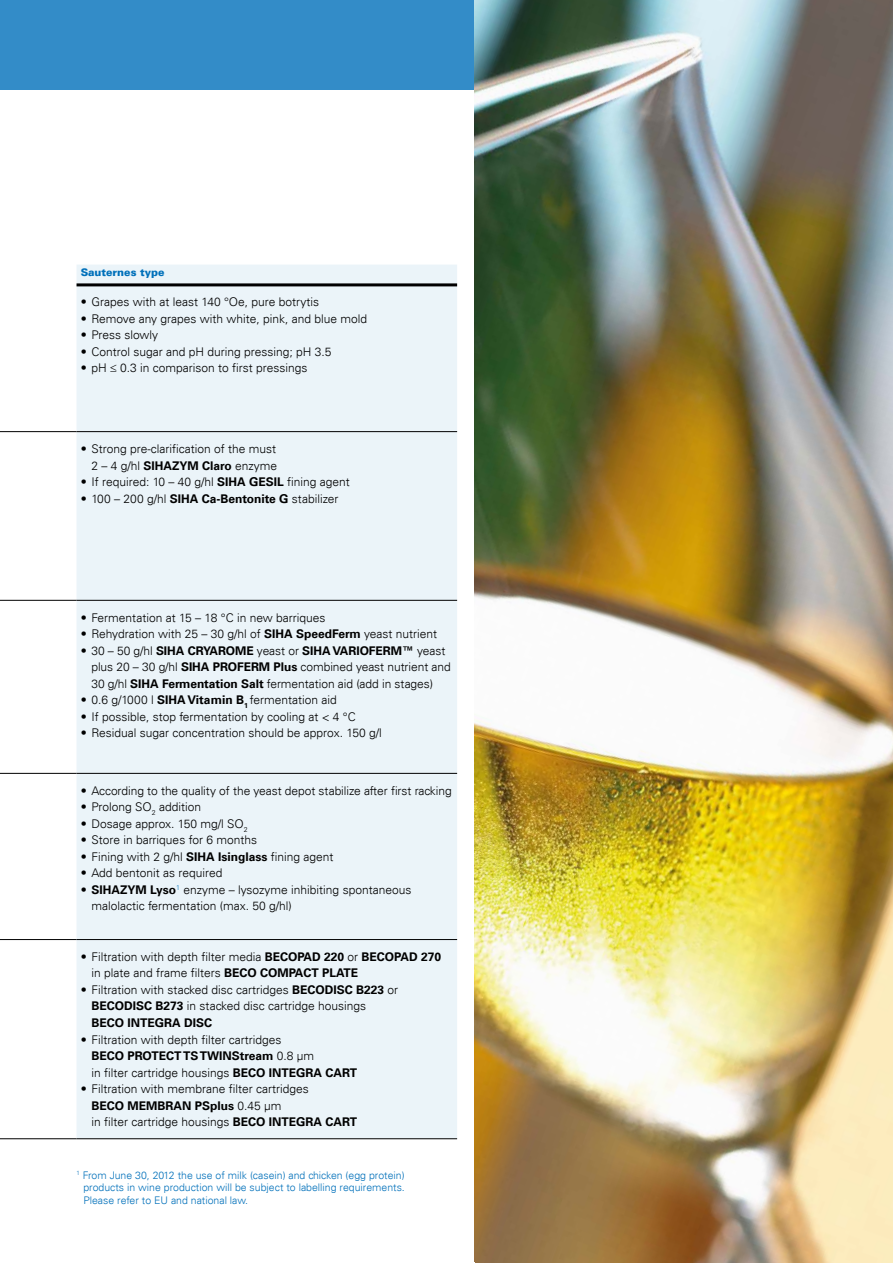
<style>
.page{position:relative;width:893px;height:1263px;background:#fff}
.page>*{position:absolute;margin:0;border:0;box-sizing:border-box;transform-origin:0 0}
.t1{font:300 12px/16.5px "Univers LT";color:#000}
.t2{font:300 10.5px/12.6px "Univers LT";color:#0070ba;text-align:justify}
.t3{font:900 10.5px "Univers LT";color:#0070ba}
.s1{font-weight:700}
</style>
<div class="page">
<div style="left:0;top:0;width:893px;height:89px;background:#338cc8"></div>
<div style="left:77px;top:265px;width:380px;height:873px;background:#ebf4f9"></div>
<hr style="left:77px;top:283px;width:380px;height:3px;background:#000">
<hr style="left:0;top:431px;width:77px;height:1px;background:#000">
<hr style="left:77px;top:431px;width:380px;height:1px;background:#000">
<hr style="left:0;top:600px;width:77px;height:1px;background:#000">
<hr style="left:0;top:773px;width:77px;height:1px;background:#000">
<hr style="left:0;top:939px;width:77px;height:1px;background:#000">
<hr style="left:77px;top:939px;width:380px;height:1px;background:#000">
<hr style="left:0;top:1138px;width:77px;height:1px;background:#000">
<hr style="left:77px;top:1138px;width:380px;height:1px;background:#000">
<hr style="left:77px;top:600px;width:380px;height:1px;background:#000">
<hr style="left:77px;top:773px;width:380px;height:1px;background:#000">
<img style="left:474px;top:0;width:419px;height:1263px">
<p class="t3" style="left:81px;top:266px;width:85px">Sauternes type</p>
<p class="t1" style="left:81px;top:294px;width:240px">• Grapes with at least 140 °Oe, pure botrytis</p>
<p class="t1" style="left:81px;top:310px;width:288px">• Remove any grapes with white, pink, and blue mold</p>
<p class="t1" style="left:81px;top:327px;width:79px">• Press slowly</p>
<p class="t1" style="left:81px;top:343px;width:252px">• Control sugar and pH during pressing; pH 3.5</p>
<p class="t1" style="left:81px;top:360px;width:228px">• pH ≤ 0.3 in comparison to first pressings</p>
<p class="t1" style="left:81px;top:440px;width:198px;text-align:right">• Strong pre-clarification of the must<br>2 – 4 g/hl <span class="s1">SIHAZYM Claro</span> enzyme</p>
<p class="t1" style="left:81px;top:473px;width:271px">• If required: 10 – 40 g/hl <span class="s1">SIHA GESIL</span> fining agent</p>
<p class="t1" style="left:81px;top:490px;width:259px">• 100 – 200 g/hl <span class="s1">SIHA Ca-Bentonite G</span> stabilizer</p>
<p class="t1" style="left:81px;top:609px;width:246px">• Fermentation at 15 – 18 °C in new barriques</p>
<p class="t1" style="left:81px;top:626px;width:358px">• Rehydration with 25 – 30 g/hl of <span class="s1">SIHA SpeedFerm</span> yeast nutrient</p>
<p class="t1" style="left:91px;top:642px;width:361px;text-indent:-11px">• 30 – 50 g/hl <span class="s1">SIHA CRYAROME</span> yeast or <span class="s1">SIHA VARIOFERM™</span> yeast plus 20 – 30 g/hl <span class="s1">SIHA PROFERM Plus</span> combined yeast nutrient and<br>30 g/hl <span class="s1">SIHA Fermentation Salt</span> fermentation aid (add in stages)</p>
<p class="t1" style="left:81px;top:692px;width:258px">• 0.6 g/1000 l <span class="s1">SIHA Vitamin B</span><sub>1</sub> fermentation aid</p>
<p class="t1" style="left:81px;top:708px;width:276px">• If possible, stop fermentation by cooling at &lt; 4 °C</p>
<p class="t1" style="left:81px;top:725px;width:303px">• Residual sugar concentration should be approx. 150 g/l</p>
<p class="t1" style="left:81px;top:782px;width:372px">• According to the quality of the yeast depot stabilize after first racking</p>
<p class="t1" style="left:81px;top:799px;width:122px">• Prolong SO<sub>2</sub> addition</p>
<p class="t1" style="left:81px;top:815px;width:169px">• Dosage approx. 150 mg/l SO<sub>2</sub></p>
<p class="t1" style="left:81px;top:832px;width:178px">• Store in barriques for 6 months</p>
<p class="t1" style="left:81px;top:848px;width:254px">• Fining with 2 g/hl <span class="s1">SIHA Isinglass</span> fining agent</p>
<p class="t1" style="left:81px;top:865px;width:143px">• Add bentonit as required</p>
<p class="t1" style="left:91px;top:881px;width:322px;text-indent:-11px">• <span class="s1">SIHAZYM Lyso</span><sup>1</sup> enzyme – lysozyme inhibiting spontaneous malolactic fermentation (max. 50 g/hl)</p>
<p class="t1" style="left:91px;top:948px;width:351px;text-indent:-11px">• Filtration with depth filter media <span class="s1">BECOPAD 220</span> or <span class="s1">BECOPAD 270 </span>in plate and frame filters <span class="s1">BECO COMPACT PLATE</span></p>
<p class="t1" style="left:91px;top:981px;width:308px;text-indent:-11px">• Filtration with stacked disc cartridges <span class="s1">BECODISC B223</span> or<br><span class="s1">BECODISC B273</span> in stacked disc cartridge housings<br><span class="s1">BECO INTEGRA DISC</span></p>
<p class="t1" style="left:91px;top:1031px;width:267px;text-indent:-11px">• Filtration with depth filter cartridges<br><span class="s1">BECO PROTECT TS TWINStream</span> 0.8 µm<br>in filter cartridge housings <span class="s1">BECO INTEGRA CART</span></p>
<p class="t1" style="left:91px;top:1080px;width:267px;text-indent:-11px">• Filtration with membrane filter cartridges<br><span class="s1">BECO MEMBRAN PSplus</span> 0.45 µm<br>in filter cartridge housings <span class="s1">BECO INTEGRA CART</span></p>
<p class="t2" style="left:83px;top:1168px;width:323px;text-indent:-7px"><sup>1</sup> From June 30, 2012 the use of milk (casein) and chicken (egg protein) products in wine production will be subject to labelling requirements.<br>Please refer to EU and national law.</p>
</div>
